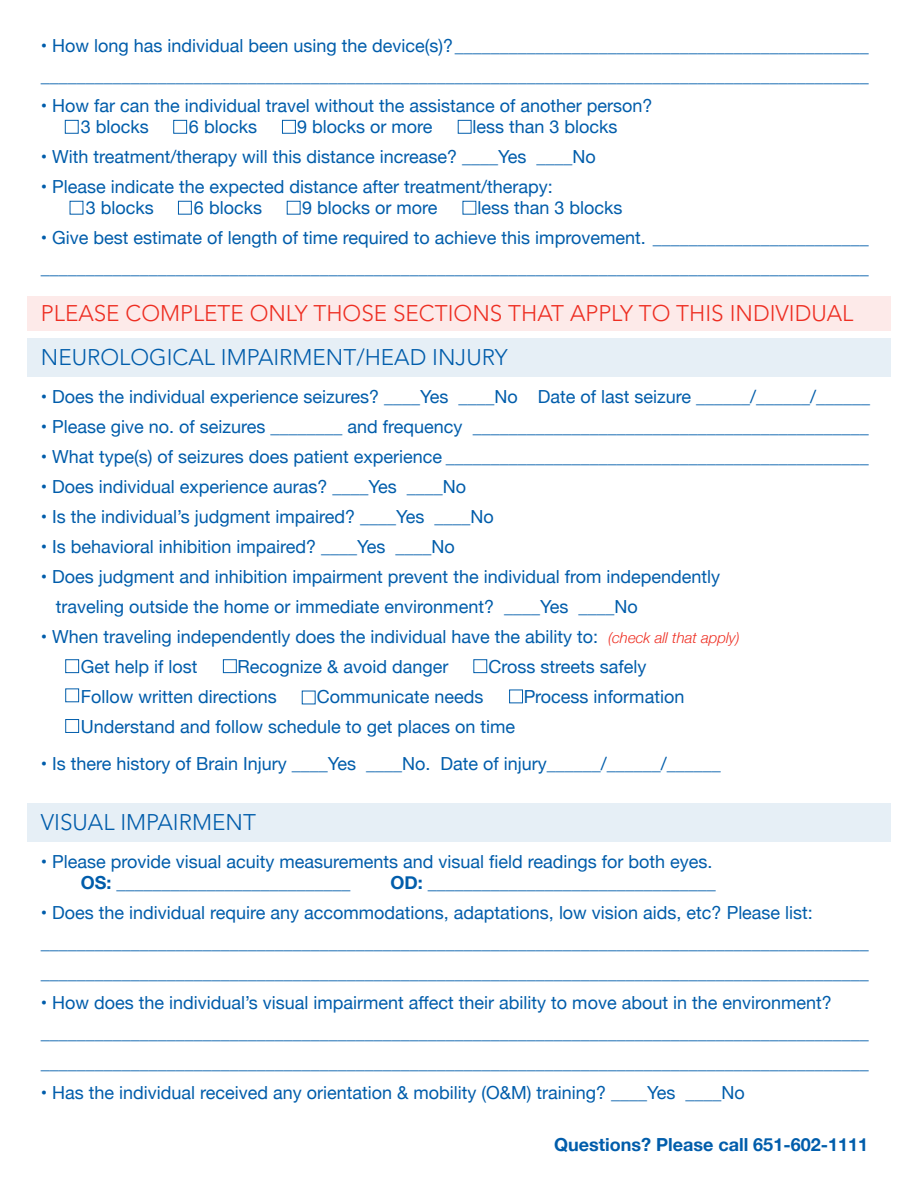
<style>
.page{position:relative;width:918px;height:1188px;background:#fff}
.page>*{position:absolute;margin:0;border:0;box-sizing:border-box;transform-origin:0 0}
.Blue_Body{font:300 22.5px "Avenir LT Std";color:#ee2e22}
.Blue_Body_Large_spac{font:300 22.5px "Avenir LT Std";color:#015dab}
.Blue_Body-2{font:300 22.5px "Avenir LT Std";color:#015dab}
.Blue_Body-3{font:18px/30px "Helvetica Neue";color:#015dab}
.Blue_Body_Large_spac-2{font:18px "Helvetica Neue";color:#015dab}
.Blue_Body-4{font:700 18px "Helvetica Neue";color:#015dab}
.s1{font-weight:700}
.s2{font-weight:300;font-style:italic;font-size:15px;color:#ee2e22}
</style>
<div class="page">
<div style="left:27px;top:296px;width:863px;height:35px;background:#fdeae9"></div>
<div style="left:28px;top:339px;width:863px;height:38px;background:#e6eff6"></div>
<div style="left:28px;top:803px;width:863px;height:38px;background:#e6eff6"></div>
<div style="left:173px;top:120px;width:14px;height:14px;border:1px solid #015dab"></div>
<div style="left:65px;top:120px;width:14px;height:14px;border:1px solid #015dab"></div>
<div style="left:282px;top:120px;width:14px;height:14px;border:1px solid #015dab"></div>
<div style="left:458px;top:120px;width:14px;height:14px;border:1px solid #015dab"></div>
<div style="left:178px;top:201px;width:14px;height:14px;border:1px solid #015dab"></div>
<div style="left:65px;top:659px;width:14px;height:14px;border:1px solid #015dab"></div>
<div style="left:65px;top:688px;width:14px;height:14px;border:1px solid #015dab"></div>
<div style="left:65px;top:719px;width:14px;height:14px;border:1px solid #015dab"></div>
<div style="left:223px;top:659px;width:14px;height:14px;border:1px solid #015dab"></div>
<div style="left:473px;top:659px;width:14px;height:14px;border:1px solid #015dab"></div>
<div style="left:509px;top:690px;width:14px;height:13px;border:1px solid #015dab"></div>
<p class="Blue_Body-3" style="left:41px;top:31px;width:830px">• How long has individual been using the device(s)?______________________________________________ ____________________________________________________________________________________________</p>
<p class="Blue_Body-3" style="left:41px;top:91px;width:613px">• How far can the individual travel without the assistance of another person?</p>
<p class="Blue_Body-3" style="left:81px;top:112px;width:70px">3 blocks</p>
<p class="Blue_Body-3" style="left:189px;top:112px;width:70px">6 blocks</p>
<p class="Blue_Body-3" style="left:297px;top:112px;width:137px">9 blocks or more</p>
<p class="Blue_Body-3" style="left:472px;top:112px;width:147px">less than 3 blocks</p>
<p class="Blue_Body-3" style="left:41px;top:142px;width:557px">• With treatment/therapy will this distance increase? <span class="s1">____</span>Yes <span class="s1">____</span>No</p>
<p class="Blue_Body-3" style="left:41px;top:172px;width:514px">• Please indicate the expected distance after treatment/therapy:</p>
<p class="Blue_Body-3" style="left:86px;top:193px;width:70px">3 blocks</p>
<p class="Blue_Body-3" style="left:194px;top:193px;width:70px">6 blocks</p>
<p class="Blue_Body-3" style="left:302px;top:193px;width:137px">9 blocks or more</p>
<p class="Blue_Body-3" style="left:477px;top:193px;width:147px">less than 3 blocks</p>
<p class="Blue_Body-3" style="left:41px;top:223px;width:830px">• Give best estimate of length of time required to achieve this improvement. ________________________ ____________________________________________________________________________________________</p>
<p class="Blue_Body" style="left:41px;top:300px;width:814px">PLEASE COMPLETE ONLY THOSE SECTIONS THAT APPLY TO THIS INDIVIDUAL</p>
<p class="Blue_Body_Large_spac" style="left:41px;top:344px;width:468px">NEUROLOGICAL IMPAIRMENT/HEAD INJURY</p>
<p class="Blue_Body_Large_spac-2" style="left:41px;top:383px;width:831px">• Does the individual experience seizures? <span class="s1">____</span>Yes <span class="s1">____</span>No Date of last seizure ______/______/______</p>
<p class="Blue_Body-3" style="left:41px;top:412px;width:829px">• Please give no. of seizures ________ and frequency ____________________________________________</p>
<p class="Blue_Body-3" style="left:41px;top:442px;width:829px">• What type(s) of seizures does patient experience _______________________________________________</p>
<p class="Blue_Body-3" style="left:41px;top:472px;width:427px">• Does individual experience auras? <span class="s1">____</span>Yes <span class="s1">____</span>No</p>
<p class="Blue_Body-3" style="left:41px;top:502px;width:455px">• Is the individual’s judgment impaired? <span class="s1">____</span>Yes <span class="s1">____</span>No</p>
<p class="Blue_Body-3" style="left:41px;top:532px;width:416px">• Is behavioral inhibition impaired? <span class="s1">____</span>Yes <span class="s1">____</span>No</p>
<p class="Blue_Body-3" style="left:56px;top:562px;width:666px;text-indent:-15px">• Does judgment and inhibition impairment prevent the individual from independently traveling outside the home or immediate environment? <span class="s1">____</span>Yes <span class="s1">____</span>No</p>
<p class="Blue_Body-3" style="left:41px;top:622px;width:700px">• When traveling independently does the individual have the ability to: <span class="s2">(check all that apply)</span></p>
<p class="Blue_Body-3" style="left:81px;top:652px;width:118px">Get help if lost</p>
<p class="Blue_Body-3" style="left:238px;top:652px;width:212px">Recognize &amp; avoid danger</p>
<p class="Blue_Body-3" style="left:489px;top:652px;width:160px">Cross streets safely</p>
<p class="Blue_Body-3" style="left:81px;top:682px;width:197px">Follow written directions</p>
<p class="Blue_Body-3" style="left:317px;top:682px;width:168px">Communicate needs</p>
<p class="Blue_Body-3" style="left:524px;top:682px;width:162px">Process information</p>
<p class="Blue_Body-3" style="left:81px;top:712px;width:436px">Understand and follow schedule to get places on time</p>
<p class="Blue_Body-3" style="left:41px;top:750px;width:681px">• Is there history of Brain Injury <span class="s1">____</span>Yes <span class="s1">____</span>No. Date of injury______/______/______</p>
<p class="Blue_Body-2" style="left:41px;top:809px;width:217px">VISUAL IMPAIRMENT</p>
<p class="Blue_Body-3" style="left:41px;top:847px;width:673px">• Please provide visual acuity measurements and visual field readings for both eyes.</p>
<p class="Blue_Body-3" style="left:81px;top:868px;width:271px"><span class="s1">OS:</span> __________________________</p>
<p class="Blue_Body-3" style="left:391px;top:868px;width:327px"><span class="s1">OD:</span> ________________________________</p>
<p class="Blue_Body-3" style="left:41px;top:898px;width:774px">• Does the individual require any accommodations, adaptations, low vision aids, etc? Please list:</p>
<p class="Blue_Body-3" style="left:41px;top:928px;width:829px">____________________________________________________________________________________________</p>
<p class="Blue_Body-3" style="left:41px;top:958px;width:829px">____________________________________________________________________________________________</p>
<p class="Blue_Body-3" style="left:41px;top:988px;width:792px">• How does the individual’s visual impairment affect their ability to move about in the environment?</p>
<p class="Blue_Body-3" style="left:41px;top:1018px;width:829px">____________________________________________________________________________________________</p>
<p class="Blue_Body-3" style="left:41px;top:1048px;width:829px">____________________________________________________________________________________________</p>
<p class="Blue_Body-3" style="left:41px;top:1078px;width:706px">• Has the individual received any orientation &amp; mobility (O&amp;M) training? <span class="s1">____</span>Yes <span class="s1">____</span>No</p>
<p class="Blue_Body-4" style="left:554px;top:1131px;width:316px">Questions? Please call 651-602-1111</p>
</div>
